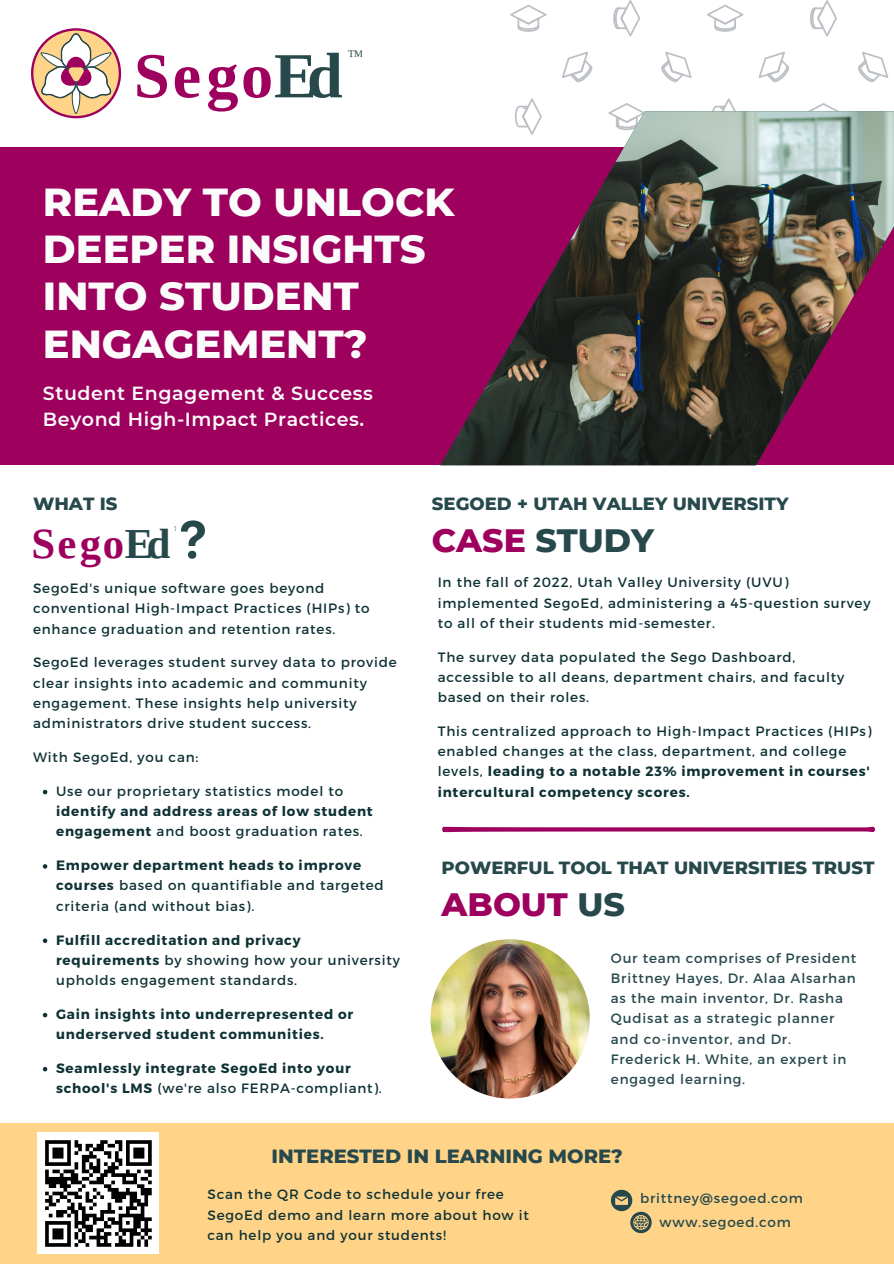
<style>
.page{position:relative;width:894px;height:1264px;background:#fff}
.page>*{position:absolute;margin:0;border:0;box-sizing:border-box;transform-origin:0 0}
.t1{font:700 64.35px "Liberation Serif";letter-spacing:.04em;color:#9e005d}
.t2{font:700 42.6px "Liberation Serif";letter-spacing:.04em;color:#9e005d}
.t3{font:800 39.9px/47.2px "Montserrat";color:#fbfbfb}
.t4{font:800 33px "Montserrat";color:#27494c}
.t5{font:800 33px "Montserrat";color:#9e005d}
.t6{font:800 19.5px "Montserrat";color:#27494c}
.t7{font:600 18.9px/26px "Montserrat";letter-spacing:.03em;color:#fbfbfb}
.t8{font:800 18px "Montserrat";color:#27494c}
.t9{font:13.5px/20.2px "Montserrat";letter-spacing:.06em;color:#0f3235}
.t10{font:700 13.5px/20.2px "Montserrat";letter-spacing:.06em;color:#0f3235}
.t11{font:13.5px/20.2px "Montserrat";letter-spacing:.06em;color:#27494c}
.t12{font:10.2px "Liberation Serif";color:#274949}
.t13{font:6.75px "Liberation Serif";color:#274949}
.s1{color:#27494c}
.s2{color:#9e005d}
.s3{font-weight:700}
.s4{font-weight:400}
</style>
<div class="page">
<svg style="left:758px;top:52px;width:31px;height:30px"></svg>
<svg style="left:858px;top:52px;width:30px;height:30px"></svg>
<svg style="left:712px;top:98px;width:24px;height:13px"></svg>
<svg style="left:810px;top:0;width:26px;height:37px"></svg>
<svg style="left:808px;top:103px;width:31px;height:8px"></svg>
<svg style="left:707px;top:5px;width:36px;height:27px"></svg>
<svg style="left:562px;top:52px;width:31px;height:30px"></svg>
<svg style="left:661px;top:52px;width:30px;height:30px"></svg>
<svg style="left:515px;top:98px;width:24px;height:13px"></svg>
<svg style="left:613px;top:0;width:27px;height:37px"></svg>
<svg style="left:612px;top:103px;width:30px;height:8px"></svg>
<svg style="left:510px;top:5px;width:36px;height:27px"></svg>
<div style="left:0;top:147px;width:893px;height:318px;background:#9e005d"></div>
<img style="left:440px;top:111px;width:453px;height:354px">
<div style="left:0;top:1122px;width:893px;height:141px;background:#ffd488"></div>
<svg style="left:610px;top:1189px;width:41px;height:44px"></svg>
<svg style="left:181px;top:520px;width:24px;height:38px"></svg>
<img style="left:430px;top:939px;width:159px;height:159px;border-radius:50%">
<svg style="left:31px;top:28px;width:91px;height:90px"></svg>
<div style="left:38px;top:1132px;width:121px;height:122px;background:#fff"></div>
<svg style="left:45px;top:1140px;width:107px;height:107px"></svg>
<svg style="left:442px;top:826px;width:432px;height:6px"></svg>
<svg style="left:43px;top:789px;width:4px;height:5px"></svg>
<svg style="left:43px;top:864px;width:4px;height:4px"></svg>
<svg style="left:43px;top:938px;width:4px;height:5px"></svg>
<svg style="left:43px;top:1012px;width:4px;height:5px"></svg>
<svg style="left:43px;top:1067px;width:4px;height:4px"></svg>
<p class="t1" style="left:134px;top:40px;width:210px">Sego<span class="s1">Ed</span></p>
<p class="t12" style="left:348px;top:48px;width:17px">TM</p>
<p class="t3" style="left:43px;top:178px;width:413px">READY TO UNLOCK<br>DEEPER INSIGHTS<br>INTO STUDENT<br>ENGAGEMENT?</p>
<p class="t7" style="left:43px;top:380px;width:331px">Student Engagement &amp; Success<br>Beyond High-Impact Practices.</p>
<p class="t8" style="left:33px;top:492px;width:86px">WHAT IS</p>
<p class="t2" style="left:32px;top:520px;width:140px">Sego<span class="s1">Ed</span></p>
<p class="t13" style="left:174px;top:525px;width:6px">T</p>
<p class="t9" style="left:33px;top:577px;width:338px">SegoEd's unique software goes beyond conventional High-Impact Practices (HIPs) to enhance graduation and retention rates.</p>
<p class="t9" style="left:33px;top:651px;width:365px">SegoEd leverages student survey data to provide clear insights into academic and community engagement. These insights help university administrators drive student success.</p>
<p class="t9" style="left:33px;top:746px;width:167px">With SegoEd, you can:</p>
<p class="t8" style="left:432px;top:492px;width:358px">SEGOED + UTAH VALLEY UNIVERSITY</p>
<p class="t4" style="left:432px;top:520px;width:223px"><span class="s2">CASE</span> STUDY</p>
<p class="t9" style="left:437px;top:571px;width:434px">In the fall of 2022, Utah Valley University (UVU) implemented SegoEd, administering a 45-question survey to all of their students mid-semester.</p>
<p class="t9" style="left:437px;top:646px;width:408px">The survey data populated the Sego Dashboard, accessible to all deans, department chairs, and faculty based on their roles.</p>
<p class="t9" style="left:437px;top:720px;width:435px">This centralized approach to High-Impact Practices (HIPs) enabled changes at the class, department, and college levels, <span class="s3">leading to a notable 23% improvement in courses'</span></p>
<p class="t9" style="left:56px;top:780px;width:288px">Use our proprietary statistics model to</p>
<p class="t10" style="left:437px;top:781px;width:253px">intercultural competency scores.</p>
<p class="t10" style="left:56px;top:800px;width:318px">identify and address areas of low student engagement <span class="s4">and boost graduation rates.</span></p>
<p class="t9" style="left:56px;top:854px;width:329px"><span class="s3">Empower department heads to improve courses</span> based on quantifiable and targeted criteria (and without bias).</p>
<p class="t9" style="left:56px;top:928px;width:345px"><span class="s3">Fulfill accreditation and privacy requirements</span> by showing how your university upholds engagement standards.</p>
<p class="t10" style="left:56px;top:1003px;width:298px">Gain insights into underrepresented or underserved student communities.</p>
<p class="t10" style="left:56px;top:1057px;width:327px">Seamlessly integrate SegoEd into your school's LMS <span class="s4">(we're also FERPA-compliant).</span></p>
<p class="t8" style="left:441px;top:857px;width:434px">POWERFUL TOOL THAT UNIVERSITIES TRUST</p>
<p class="t5" style="left:441px;top:884px;width:185px">ABOUT <span class="s1">US</span></p>
<p class="t11" style="left:610px;top:947px;width:247px">Our team comprises of President<br>Brittney Hayes, Dr. Alaa Alsarhan as the main inventor, Dr. Rasha<br>Qudisat as a strategic planner and co-inventor, and Dr.<br>Frederick H. White, an expert in engaged learning.</p>
<p class="t6" style="left:271px;top:1143px;width:353px">INTERESTED IN LEARNING MORE?</p>
<p class="t9" style="left:207px;top:1183px;width:323px">Scan the QR Code to schedule your free<br>SegoEd demo and learn more about how it can help you and your students!</p>
<p class="t11" style="left:639px;top:1187px;width:164px">brittney@segoed.com</p>
<p class="t11" style="left:659px;top:1211px;width:133px">www.segoed.com</p>
</div>
